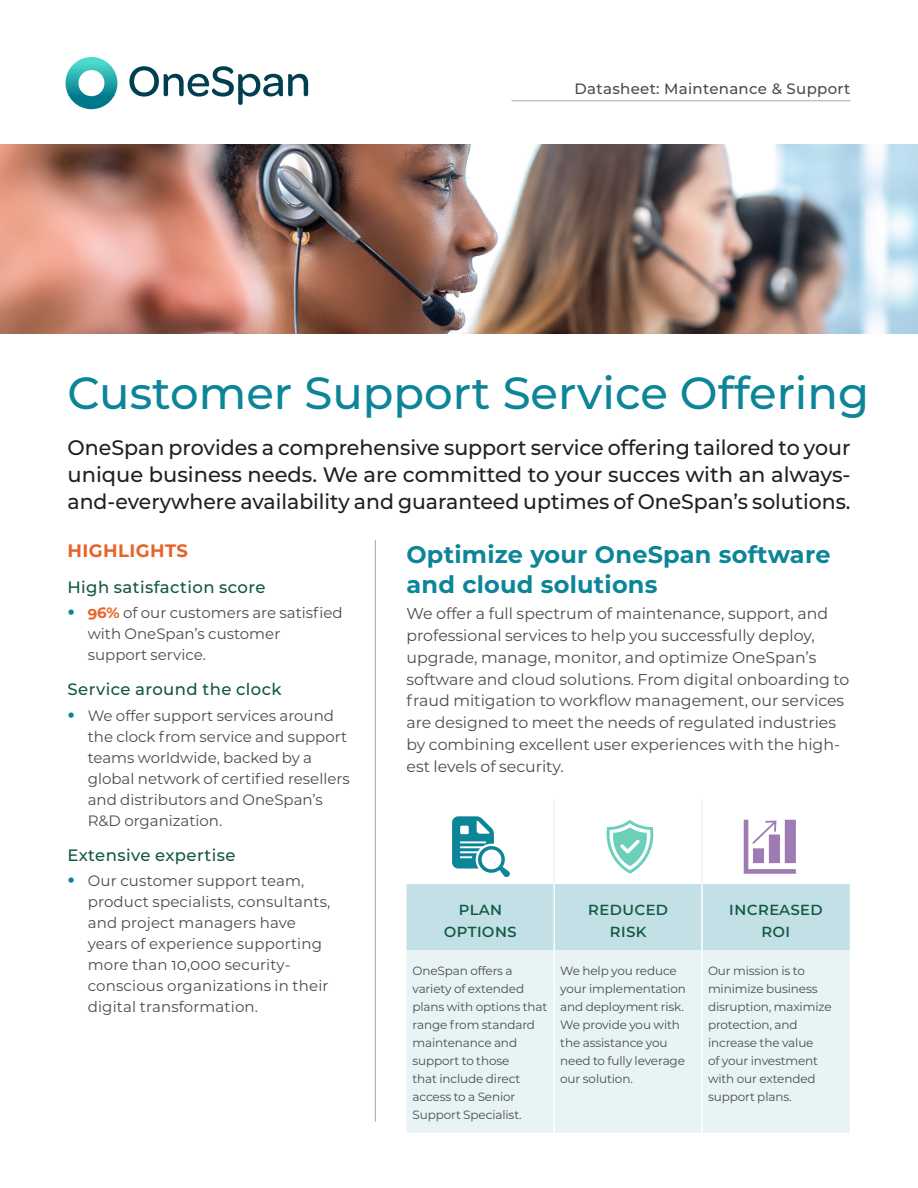
<style>
.page{position:relative;width:918px;height:1188px;background:#fff}
.page>*{position:absolute;margin:0;border:0;box-sizing:border-box;transform-origin:0 0}
.Cover-Title{font:500 45px "Montserrat";color:#0c8598}
.Body-Header_1{font:700 24px/30px "Montserrat";letter-spacing:.01em;color:#0c8598}
.Cover-Sub-Title_Reg{font:500 21px/27px "Montserrat";color:#231f20;text-align:justify}
.Table-Header_1{font:500 18px/21.6px "Montserrat";color:#115841;text-align:center}
.ExecSum-Header_1{font:700 18px "Montserrat";letter-spacing:.025em;color:#e76327}
.ExecSum-Header_2{font:500 16.5px "Montserrat";letter-spacing:.025em;color:#115841}
.Body_Text_-_No_Rag{font:15.75px/21.8px "Montserrat";color:#4b4c4d}
.t1{font:15px/21px "Montserrat";color:#4b4c4d}
.t2{font:500 15px "Montserrat";letter-spacing:.02em;color:#4b4c4d}
.Small_Text-1{font:12px/18px "Montserrat";letter-spacing:-.01em;color:#4b4c4d}
.s1{font-weight:700;font-size:21px;color:#0c8598}
.s2{font-weight:700;color:#ea6426}
</style>
<div class="page">
<img style="left:0;top:144px;width:918px;height:189px">
<hr style="left:512px;top:100px;width:338px;height:1px;background:#a8a9ad">
<svg style="left:129px;top:66px;width:179px;height:39px"></svg>
<svg style="left:66px;top:57px;width:51px;height:52px"></svg>
<hr style="left:375px;top:540px;width:1px;height:582px;background:#aea299">
<div style="left:406px;top:950px;width:444px;height:183px;background:#e7f3f5"></div>
<hr style="left:554px;top:950px;width:1px;height:183px;background:#fff">
<hr style="left:701px;top:950px;width:2px;height:183px;background:#fff">
<svg style="left:406px;top:799px;width:444px;height:151px"></svg>
<p class="t2" style="left:575px;top:78px;width:277px">Datasheet: Maintenance &amp; Support</p>
<p class="Cover-Title" style="left:68px;top:361px;width:803px">Customer Support Service Offering</p>
<p class="Cover-Sub-Title_Reg" style="left:68px;top:433px;width:785px">OneSpan provides a comprehensive support service offering tailored to your unique business needs. We are committed to your succes with an always&shy;and-everywhere availability and guaranteed uptimes of OneSpan’s solutions.</p>
<p class="ExecSum-Header_1" style="left:68px;top:538px;width:122px">HIGHLIGHTS</p>
<p class="ExecSum-Header_2" style="left:68px;top:575px;width:200px">High satisfaction score</p>
<p class="t1" style="left:88px;top:602px;width:257px;text-indent:-20px"><span class="s1">•</span> <span class="s2">96%</span> of our customers are satisfied with OneSpan’s customer support service.</p>
<p class="ExecSum-Header_2" style="left:68px;top:678px;width:216px">Service around the clock</p>
<p class="t1" style="left:88px;top:704px;width:264px;text-indent:-20px"><span class="s1">•</span> We offer support services around the clock from service and support teams worldwide, backed by a global network of certified resellers and distributors and OneSpan’s<br>R&amp;D organization.</p>
<p class="ExecSum-Header_2" style="left:68px;top:843px;width:170px">Extensive expertise</p>
<p class="t1" style="left:88px;top:870px;width:244px;text-indent:-20px"><span class="s1">•</span> Our customer support team, product specialists, consultants, and project managers have years of experience supporting more than 10,000 security&shy;conscious organizations in their digital transformation.</p>
<p class="Body-Header_1" style="left:406px;top:539px;width:426px">Optimize your OneSpan software and cloud solutions</p>
<p class="Body_Text_-_No_Rag" style="left:406px;top:602px;width:444px">We offer a full spectrum of maintenance, support, and professional services to help you successfully deploy, upgrade, manage, monitor, and optimize OneSpan’s software and cloud solutions. From digital onboarding to fraud mitigation to workflow management, our services are designed to meet the needs of regulated industries by combining excellent user experiences with the high&shy;est levels of security.</p>
<p class="Table-Header_1" style="left:444px;top:897px;width:74px">Plan<br>Options</p>
<p class="Table-Header_1" style="left:588px;top:897px;width:82px">Reduced<br>Risk</p>
<p class="Table-Header_1" style="left:729px;top:897px;width:95px">I ncreased<br>ROI</p>
<p class="Small_Text-1" style="left:412px;top:962px;width:136px">OneSpan offers a variety of extended plans with options that range from standard maintenance and support to those<br>that include direct access to a Senior<br>Support Specialist.</p>
<p class="Small_Text-1" style="left:560px;top:962px;width:127px">We help you reduce your implementation and deployment risk.<br>We provide you with the assistance you need to fully leverage our solution.</p>
<p class="Small_Text-1" style="left:708px;top:962px;width:125px">Our mission is to minimize business disruption, maximize protection, and increase the value<br>of your investment with our extended support plans.</p>
</div>
